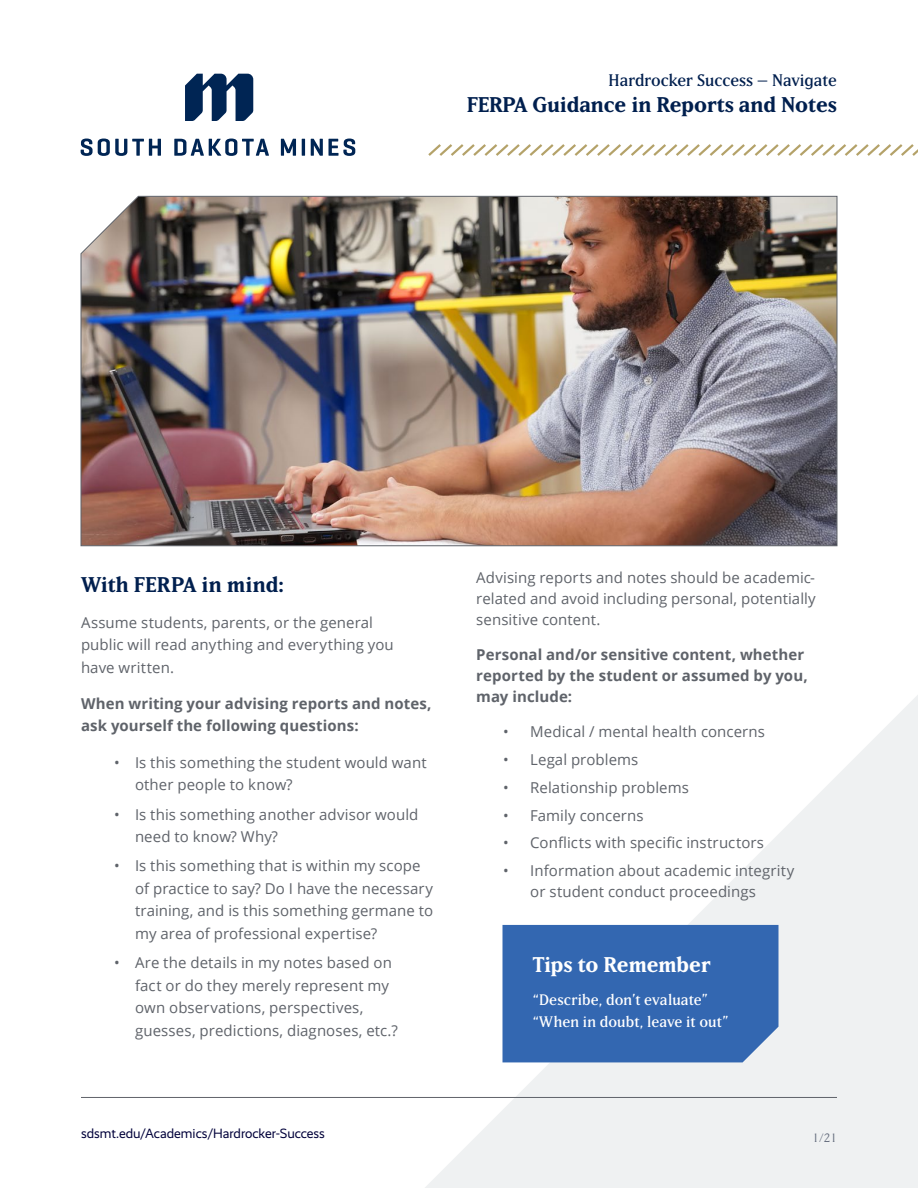
<style>
.page{position:relative;width:918px;height:1188px;background:#fff}
.page>*{position:absolute;margin:0;border:0;box-sizing:border-box;transform-origin:0 0}
.t1{font:700 21px "Matrix IIOT";color:#001f4e}
.t2{font:700 21px "Matrix IIOT";color:#fff}
.t3{font:16.5px "Matrix IIOT";color:#001f4e}
.t4{font:15px/22.5px "Open Sans";letter-spacing:.005em;color:#5f636a}
.t5{font:700 15px/21px "Open Sans";letter-spacing:.005em;color:#5f636a}
.t6{font:15px/22.5px "Matrix IIOT";letter-spacing:.005em;color:#fff}
.t7{font:13.5px "Realist";color:#00013a}
.t8{font:12px "Matrix IIOT";color:#61697a}
.s1{font-style:inherit}
</style>
<div class="page">
<svg style="left:428px;top:144px;width:490px;height:12px"></svg>
<svg style="left:425px;top:695px;width:493px;height:493px"></svg>
<svg style="left:81px;top:139px;width:80px;height:17px"></svg>
<svg style="left:174px;top:139px;width:95px;height:17px"></svg>
<svg style="left:281px;top:139px;width:15px;height:17px"></svg>
<hr style="left:302px;top:139px;width:3px;height:17px;background:#002554">
<svg style="left:311px;top:139px;width:12px;height:17px"></svg>
<svg style="left:329px;top:139px;width:26px;height:17px"></svg>
<svg style="left:185px;top:74px;width:68px;height:47px"></svg>
<hr style="left:81px;top:1097px;width:756px;height:1px;background:#5f636a">
<img style="left:80px;top:196px;width:758px;height:351px">
<div style="left:502px;top:925px;width:276px;height:137px;background:#3367b1"></div>
<p class="t3" style="left:609px;top:71px;width:230px">Hardrocker Success – Navigate</p>
<h1 class="t1" style="left:467px;top:91px;width:372px">FERPA Guidance in Reports and Notes</h1>
<h1 class="t1" style="left:81px;top:571px;width:205px">With FERPA in mind:</h1>
<p class="t4" style="left:81px;top:611px;width:314px">Assume students, parents, or the general public will read anything and everything you have written.</p>
<p class="t5" style="left:81px;top:692px;width:352px;line-height:22.5px">When writing your advising reports and notes, ask yourself the following questions:</p>
<p class="t4" style="left:135px;top:751px;width:293px;text-indent:-21px"><span class="s1">•</span> Is this something the student would want other people to know?</p>
<p class="t4" style="left:135px;top:803px;width:285px;text-indent:-21px">• Is this something another advisor would need to know? Why?</p>
<p class="t4" style="left:135px;top:854px;width:300px;text-indent:-21px">• Is this something that is within my scope of practice to say? Do I have the necessary training, and is this something germane to my area of professional expertise?</p>
<p class="t4" style="left:135px;top:951px;width:264px;text-indent:-21px">• Are the details in my notes based on fact or do they merely represent my own observations, perspectives, guesses, predictions, diagnoses, etc.?</p>
<p class="t7" style="left:81px;top:1126px;width:245px">sdsmt.edu/Academics/Hardrocker-Success</p>
<p class="t4" style="left:476px;top:567px;width:341px;line-height:21px;text-align:justify">Advising reports and notes should be academic&shy;related and avoid including personal, potentially sensitive content.</p>
<p class="t5" style="left:476px;top:644px;width:333px">Personal and/or sensitive content, whether reported by the student or assumed by you, may include:</p>
<p class="t4" style="left:503px;top:720px;width:263px">• Medical / mental health concerns</p>
<p class="t4" style="left:503px;top:748px;width:137px">• Legal problems</p>
<p class="t4" style="left:503px;top:776px;width:187px">• Relationship problems</p>
<p class="t4" style="left:503px;top:804px;width:142px">• Family concerns</p>
<p class="t4" style="left:503px;top:831px;width:262px">• Conflicts with specific instructors</p>
<p class="t4" style="left:530px;top:860px;width:266px;line-height:21px;text-indent:-27px">• Information about academic integrity or student conduct proceedings</p>
<h1 class="t2" style="left:533px;top:951px;width:179px">Tips to Remember</h1>
<p class="t6" style="left:533px;top:988px;width:197px">“Describe, don’t evaluate” “When in doubt, leave it out”</p>
<p class="t8" style="left:813px;top:1131px;width:26px">1/21</p>
</div>
